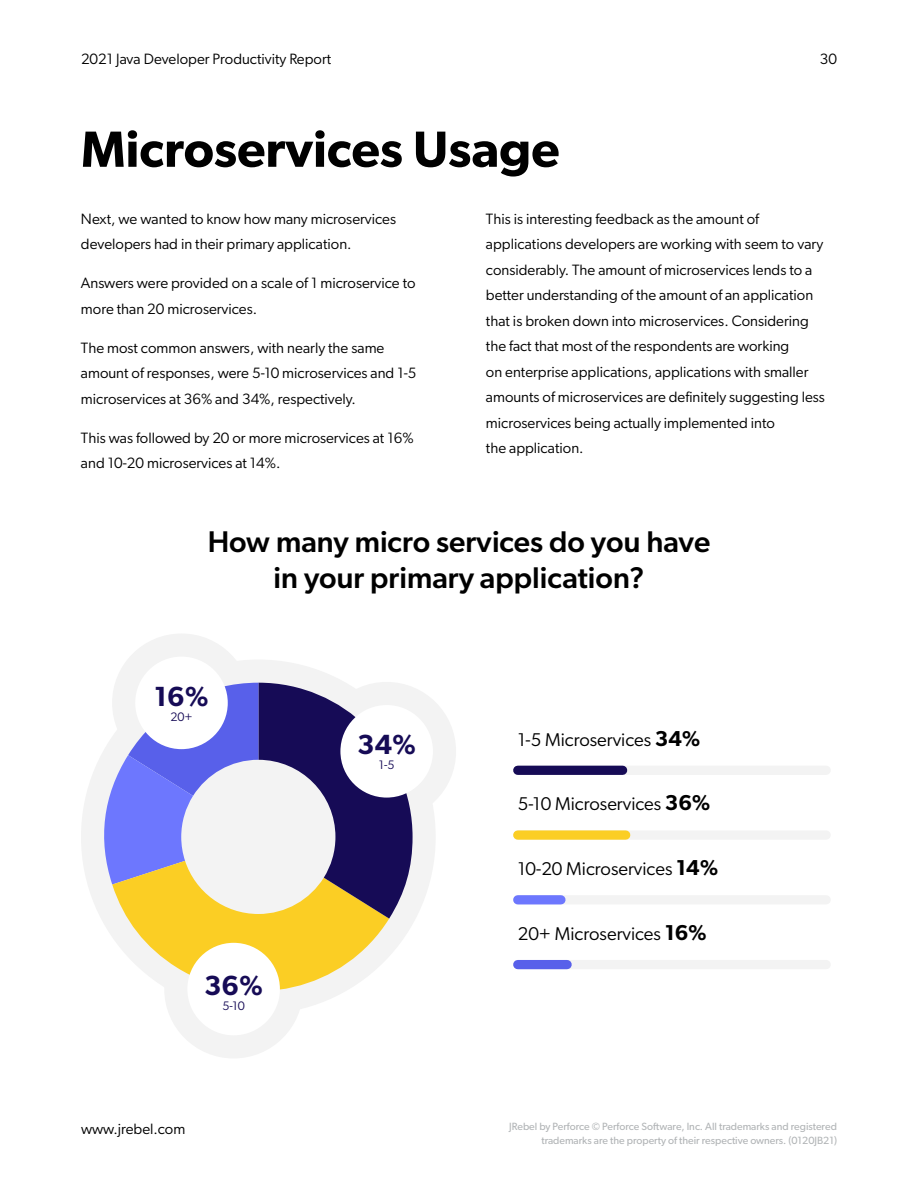
<style>
.page{position:relative;width:918px;height:1188px;background:#fff}
.page>*{position:absolute;margin:0;border:0;box-sizing:border-box;transform-origin:0 0}
.t1{font:600 51px "Gibson";color:#000}
.t2{font:500 30px/36px "Gibson";color:#000;text-align:center}
.t3{font:600 27.75px "Gibson";color:#160b56}
.t4{font:18.45px "Gibson";color:#000}
.t5{font:15px/25.5px "Gibson";color:#000}
.t6{font:12.3px "Gibson";color:#160b56}
.t7{font:10.5px/13.5px "Gibson";color:#b1b4b6;text-align:right}
.s1{font-weight:600;font-size:21.6px}
</style>
<div class="page">
<div style="left:518px;top:766px;width:308px;height:9px;background:#f3f3f3"></div>
<div style="left:518px;top:766px;width:105px;height:9px;background:#160b56"></div>
<div style="left:518px;top:830px;width:308px;height:10px;background:#f3f3f3"></div>
<div style="left:518px;top:830px;width:108px;height:10px;background:#fbce24"></div>
<div style="left:518px;top:895px;width:308px;height:9px;background:#f3f3f3"></div>
<div style="left:518px;top:895px;width:43px;height:9px;background:#6d77fe"></div>
<div style="left:518px;top:960px;width:308px;height:9px;background:#f3f3f3"></div>
<div style="left:518px;top:960px;width:49px;height:9px;background:#5860ea"></div>
<div style="left:164px;top:920px;width:139px;height:138px;background:#f3f3f3;border-radius:50%"></div>
<div style="left:317px;top:682px;width:139px;height:139px;background:#f3f3f3;border-radius:50%"></div>
<div style="left:112px;top:633px;width:139px;height:139px;background:#f3f3f3;border-radius:50%"></div>
<div style="left:81px;top:660px;width:355px;height:354px;background:#f3f3f3;border-radius:50%"></div>
<svg style="left:104px;top:683px;width:309px;height:307px"></svg>
<div style="left:187px;top:943px;width:93px;height:92px;background:#fff;border-radius:50%"></div>
<div style="left:340px;top:705px;width:93px;height:93px;background:#fff;border-radius:50%"></div>
<div style="left:135px;top:657px;width:93px;height:92px;background:#fff;border-radius:50%"></div>
<p class="t5" style="left:81px;top:45px;width:252px">2021 Java Developer Productivity Report</p>
<p class="t5" style="left:820px;top:45px;width:19px">30</p>
<h1 class="t1" style="left:81px;top:119px;width:480px">Microservices Usage</h1>
<p class="t5" style="left:81px;top:206px;width:317px">Next, we wanted to know how many microservices developers had in their primary application.</p>
<p class="t5" style="left:81px;top:270px;width:336px">Answers were provided on a scale of 1 microservice to more than 20 microservices.</p>
<p class="t5" style="left:81px;top:335px;width:337px">The most common answers, with nearly the same amount of responses, were 5-10 microservices and 1-5 microservices at 36% and 34%, respectively.</p>
<p class="t5" style="left:81px;top:425px;width:334px">This was followed by 20 or more microservices at 16% and 10-20 microservices at 14%.</p>
<p class="t5" style="left:486px;top:206px;width:340px">This is interesting feedback as the amount of applications developers are working with seem to vary considerably. The amount of microservices lends to a better understanding of the amount of an application that is broken down into microservices. Considering the fact that most of the respondents are working<br>on enterprise applications, applications with smaller amounts of microservices are definitely suggesting less microservices being actually implemented into<br>the application.</p>
<h2 class="t2" style="left:208px;top:524px;width:504px">How many micro services do you have in your primary application?</h2>
<h3 class="t3" style="left:154px;top:680px;width:56px">16%</h3>
<p class="t6" style="left:170px;top:709px;width:24px">20+</p>
<h3 class="t3" style="left:204px;top:969px;width:60px">36%</h3>
<p class="t6" style="left:222px;top:998px;width:24px">5-10</p>
<p class="t5" style="left:81px;top:1116px;width:106px">www.jrebel.com</p>
<h3 class="t3" style="left:357px;top:728px;width:60px">34%</h3>
<p class="t6" style="left:379px;top:758px;width:17px">1-5</p>
<p class="t4" style="left:518px;top:728px;width:184px">1-5 Microservices <span class="s1">34%</span></p>
<p class="t4" style="left:518px;top:793px;width:194px">5-10 Microservices <span class="s1">36%</span></p>
<p class="t4" style="left:518px;top:858px;width:202px">10-20 Microservices <span class="s1">14%</span></p>
<p class="t4" style="left:518px;top:922px;width:191px">20+ Microservices <span class="s1">16%</span></p>
<p class="t7" style="left:509px;top:1120px;width:329px">JRebel by Perforce © Perforce Software, Inc. All trademarks and registered trademarks are the property of their respective owners. (0120JB21)</p>
</div>
